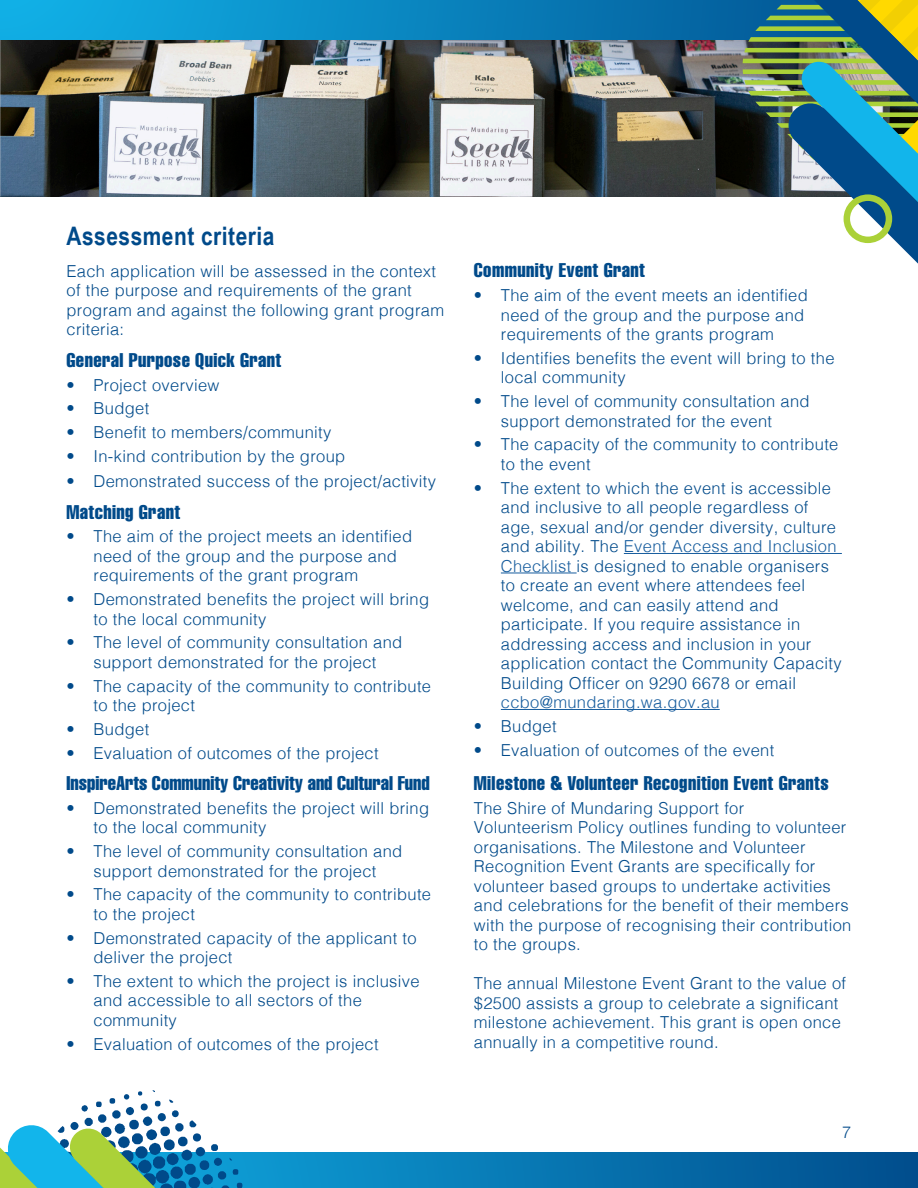
<style>
.page{position:relative;width:918px;height:1188px;background:#fff}
.page>*{position:absolute;margin:0;border:0;box-sizing:border-box;transform-origin:0 0}
.t1{font:700 25.5px "Arial Narrow";letter-spacing:.02em;color:#004a8a}
.Body{font:extra-condensed 19.5px "Helvetica";letter-spacing:.02em;color:#004a8a}
.Body-2{font:extra-condensed 19.5px "Helvetica";color:#004a8a}
.Body-3{font:300 16.5px/19.5px "Helvetica";letter-spacing:.02em;color:#004a8a}
.Body-4{font:300 16.5px "Helvetica Neue";color:#004a8a}
.s1{color:#175d9e}
</style>
<div class="page">
<img style="left:0;top:39px;width:743px;height:157px">
<svg style="left:0;top:0;width:743px;height:39px;background:#0a8ac3"></svg>
<svg style="left:268px;top:1152px;width:650px;height:36px;background:#0671ad"></svg>
<svg style="left:743px;top:0;width:175px;height:264px"></svg>
<hr style="left:624px;top:553px;width:218px;height:1px;background:#175d9e">
<hr style="left:501px;top:573px;width:76px;height:1px;background:#175d9e">
<hr style="left:501px;top:709px;width:219px;height:1px;background:#175d9e">
<svg style="left:0;top:1090px;width:268px;height:98px"></svg>
<p class="t1" style="left:67px;top:216px;width:209px">Assessment criteria</p>
<p class="Body-3" style="left:67px;top:260px;width:379px">Each application will be assessed in the context of the purpose and requirements of the grant program and against the following grant program criteria:</p>
<p class="Body" style="left:67px;top:348px;width:216px">General Purpose Quick Grant</p>
<p class="Body-3" style="left:67px;top:374px;width:154px">• Project overview</p>
<p class="Body-3" style="left:67px;top:398px;width:84px">• Budget</p>
<p class="Body-3" style="left:67px;top:421px;width:266px">• Benefit to members/community</p>
<p class="Body-3" style="left:67px;top:445px;width:280px">• In-kind contribution by the group</p>
<p class="Body-3" style="left:67px;top:470px;width:371px">• Demonstrated success of the project/activity</p>
<p class="Body" style="left:67px;top:499px;width:115px">Matching Grant</p>
<p class="Body-3" style="left:94px;top:526px;width:320px;text-indent:-27px">• The aim of the project meets an identified need of the group and the purpose and requirements of the grant program</p>
<p class="Body-3" style="left:94px;top:588px;width:337px;text-indent:-27px">• Demonstrated benefits the project will bring to the local community</p>
<p class="Body-3" style="left:67px;top:632px;width:337px;text-align:center">• The level of community consultation and support demonstrated for the project</p>
<p class="Body-3" style="left:94px;top:675px;width:339px;text-indent:-27px">• The capacity of the community to contribute to the project</p>
<p class="Body-3" style="left:67px;top:718px;width:84px">• Budget</p>
<p class="Body-3" style="left:67px;top:742px;width:314px">• Evaluation of outcomes of the project</p>
<p class="Body-2" style="left:67px;top:771px;width:365px">InspireArts Community Creativity and Cultural Fund</p>
<p class="Body-3" style="left:94px;top:797px;width:337px;text-indent:-27px">• Demonstrated benefits the project will bring to the local community</p>
<p class="Body-3" style="left:67px;top:840px;width:337px;text-align:center">• The level of community consultation and support demonstrated for the project</p>
<p class="Body-3" style="left:94px;top:884px;width:339px;text-indent:-27px">• The capacity of the community to contribute to the project</p>
<p class="Body-3" style="left:94px;top:927px;width:325px;text-indent:-27px">• Demonstrated capacity of the applicant to deliver the project</p>
<p class="Body-3" style="left:94px;top:970px;width:328px;text-indent:-27px">• The extent to which the project is inclusive and accessible to all sectors of the community</p>
<p class="Body-3" style="left:67px;top:1033px;width:314px">• Evaluation of outcomes of the project</p>
<p class="Body" style="left:474px;top:258px;width:173px">Community Event Grant</p>
<p class="Body-3" style="left:501px;top:284px;width:308px;text-indent:-27px">• The aim of the event meets an identified need of the group and the purpose and requirements of the grants program</p>
<p class="Body-3" style="left:501px;top:347px;width:335px;text-indent:-27px">• Identifies benefits the event will bring to the local community</p>
<p class="Body-3" style="left:501px;top:390px;width:310px;text-indent:-27px">• The level of community consultation and support demonstrated for the event</p>
<p class="Body-3" style="left:501px;top:434px;width:339px;text-indent:-27px">• The capacity of the community to contribute to the event</p>
<p class="Body-3" style="left:501px;top:477px;width:342px;text-indent:-27px">• The extent to which the event is accessible and inclusive to all people regardless of age, sexual and/or gender diversity, culture and ability. The <span class="s1">Event Access and Inclusion Checklist</span> is designed to enable organisers to create an event where attendees feel welcome, and can easily attend and participate. If you require assistance in addressing access and inclusion in your application contact the Community Capacity Building Officer on 9290 6678 or email <span class="s1">ccbo@mundaring.wa.gov.au</span></p>
<p class="Body-3" style="left:474px;top:715px;width:84px">• Budget</p>
<p class="Body-3" style="left:474px;top:739px;width:302px">• Evaluation of outcomes of the event</p>
<p class="Body" style="left:474px;top:771px;width:356px">Milestone &amp; Volunteer Recognition Event Grants</p>
<p class="Body-3" style="left:474px;top:797px;width:379px">The Shire of Mundaring Support for<br>Volunteerism Policy outlines funding to volunteer organisations. The Milestone and Volunteer Recognition Event Grants are specifically for volunteer based groups to undertake activities and celebrations for the benefit of their members with the purpose of recognising their contribution to the groups.</p>
<p class="Body-3" style="left:474px;top:972px;width:374px">The annual Milestone Event Grant to the value of $2500 assists a group to celebrate a significant milestone achievement. This grant is open once annually in a competitive round.</p>
<p class="Body-4" style="left:842px;top:1119px;width:11px">7</p>
</div>
